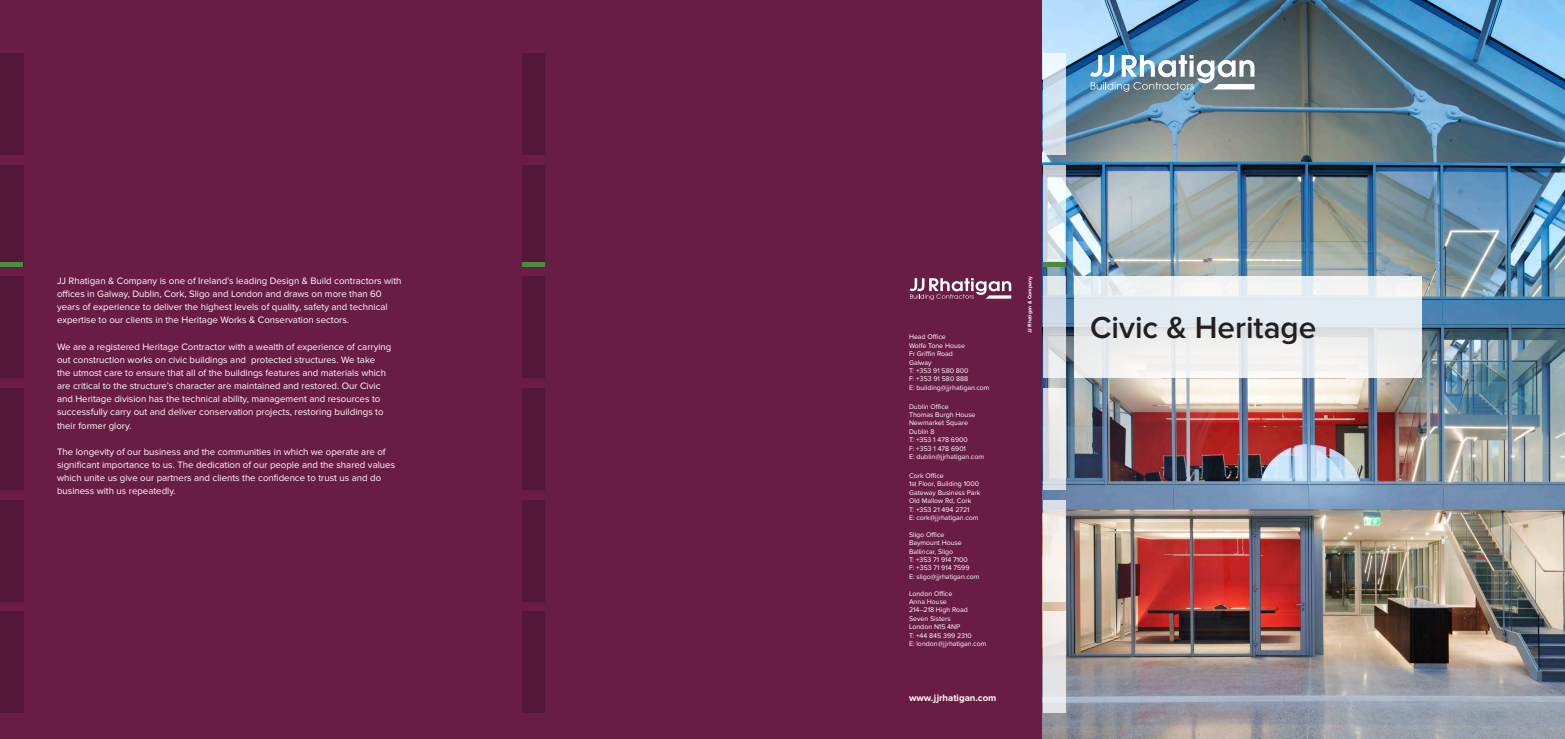
<style>
.page{position:relative;width:1565px;height:739px;background:#fff}
.page>*{position:absolute;margin:0;border:0;box-sizing:border-box;transform-origin:0 0}
.t1{font:600 31.5px "Proxima Nova";color:#231f20}
.t2{font:9.62px/13.1px "Proxima Nova";color:#fff}
.Small_Body_Text{font:700 9.62px "Proxima Nova";color:#fff}
.Small_Body_Text-2{font:7px/8.4px "Proxima Nova";color:#fff}
.List_Heading{font:7px "Proxima Nova";color:#fff}
.Sidebar_Rhatigan{font:700 5.25px "Proxima Nova";color:#fff}
</style>
<div class="page">
<div style="left:0;top:0;width:522px;height:739px;background:#691d44"></div>
<div style="left:0;top:611px;width:23px;height:102px;background:#551738"></div>
<div style="left:0;top:500px;width:23px;height:101px;background:#551738"></div>
<div style="left:0;top:388px;width:23px;height:102px;background:#551738"></div>
<div style="left:0;top:276px;width:23px;height:102px;background:#551738"></div>
<div style="left:0;top:165px;width:23px;height:101px;background:#551738"></div>
<div style="left:0;top:53px;width:23px;height:102px;background:#551738"></div>
<div style="left:0;top:261px;width:23px;height:5px;background:#4b8b3f"></div>
<div style="left:522px;top:0;width:521px;height:739px;background:#691d44"></div>
<div style="left:522px;top:611px;width:22px;height:102px;background:#551738"></div>
<div style="left:522px;top:500px;width:22px;height:101px;background:#551738"></div>
<div style="left:522px;top:388px;width:22px;height:102px;background:#551738"></div>
<div style="left:522px;top:276px;width:22px;height:102px;background:#551738"></div>
<div style="left:522px;top:165px;width:22px;height:101px;background:#551738"></div>
<div style="left:522px;top:53px;width:22px;height:102px;background:#551738"></div>
<div style="left:522px;top:261px;width:22px;height:5px;background:#4b8b3f"></div>
<img style="left:1043px;top:0;width:522px;height:739px">
<svg style="left:1043px;top:53px;width:22px;height:102px"></svg>
<svg style="left:1043px;top:165px;width:22px;height:96px"></svg>
<svg style="left:1043px;top:276px;width:22px;height:102px;background:#d5dde4"></svg>
<svg style="left:1043px;top:388px;width:22px;height:102px;background:#e1e4e6"></svg>
<svg style="left:1043px;top:500px;width:22px;height:101px;background:#f1ece8"></svg>
<div style="left:1043px;top:611px;width:22px;height:102px;background:linear-gradient(to right,#e8e6e6,#eae7e6)"></div>
<div style="left:1043px;top:261px;width:22px;height:5px;background:#4b8b3f"></div>
<svg style="left:1074px;top:276px;width:347px;height:102px;fill:#ebedf2"></svg>
<svg style="left:1090px;top:55px;width:164px;height:37px"></svg>
<svg style="left:909px;top:278px;width:102px;height:22px"></svg>
<p class="t2" style="left:57px;top:274px;width:346px">JJ Rhatigan &amp; Company is one of Ireland’s leading Design &amp; Build contractors with offices in Galway, Dublin, Cork, Sligo and London and draws on more than 60 years of experience to deliver the highest levels of quality, safety and technical expertise to our clients in the Heritage Works &amp; Conservation sectors.</p>
<p class="t2" style="left:57px;top:340px;width:336px">We are a registered Heritage Contractor with a wealth of experience of carrying out construction works on civic buildings and protected structures. We take<br>the utmost care to ensure that all of the buildings features and materials which are critical to the structure’s character are maintained and restored. Our Civic and Heritage division has the technical ability, management and resources to successfully carry out and deliver conservation projects, restoring buildings to their former glory.</p>
<p class="t2" style="left:57px;top:445px;width:340px">The longevity of our business and the communities in which we operate are of significant importance to us. The dedication of our people and the shared values which unite us give our partners and clients the confidence to trust us and do business with us repeatedly.</p>
<p class="List_Heading" style="left:909px;top:333px;width:38px">Head Office</p>
<p class="Small_Body_Text-2" style="left:909px;top:341px;width:58px">Wolfe Tone House</p>
<p class="Small_Body_Text-2" style="left:909px;top:350px;width:45px">Fr Griffin Road</p>
<p class="Small_Body_Text-2" style="left:909px;top:358px;width:24px">Galway</p>
<p class="Small_Body_Text-2" style="left:909px;top:366px;width:61px">T: +353 91 580 800</p>
<p class="Small_Body_Text-2" style="left:909px;top:375px;width:61px">F: +353 91 580 888</p>
<p class="Small_Body_Text-2" style="left:909px;top:383px;width:82px">E: building@jjrhatigan.com</p>
<p class="List_Heading" style="left:909px;top:402px;width:41px">Dublin Office</p>
<p class="Small_Body_Text-2" style="left:909px;top:410px;width:68px">Thomas Burgh House<br>Newmarket Square<br>Dublin 8</p>
<p class="Small_Body_Text-2" style="left:909px;top:436px;width:60px">T: +353 1 478 6900</p>
<p class="Small_Body_Text-2" style="left:909px;top:444px;width:58px">F: +353 1 478 6901</p>
<p class="Small_Body_Text-2" style="left:909px;top:452px;width:77px">E: dublin@jjrhatigan.com</p>
<p class="List_Heading" style="left:909px;top:471px;width:36px">Cork Office</p>
<p class="Small_Body_Text-2" style="left:909px;top:480px;width:73px">1st Floor, Building 1000<br>Gateway Business Park<br>Old Mallow Rd, Cork</p>
<p class="Small_Body_Text-2" style="left:909px;top:505px;width:62px">T: +353 21 494 2721</p>
<p class="Small_Body_Text-2" style="left:909px;top:513px;width:71px">E: cork@jjrhatigan.com</p>
<p class="List_Heading" style="left:909px;top:530px;width:37px">Sligo Office</p>
<p class="Small_Body_Text-2" style="left:909px;top:539px;width:54px">Baymount House</p>
<p class="Small_Body_Text-2" style="left:909px;top:547px;width:46px">Ballincar, Sligo</p>
<p class="Small_Body_Text-2" style="left:909px;top:555px;width:60px">T: +353 71 914 7100</p>
<p class="Small_Body_Text-2" style="left:909px;top:564px;width:62px">F: +353 71 914 7599</p>
<p class="Small_Body_Text-2" style="left:909px;top:572px;width:72px">E: sligo@jjrhatigan.com</p>
<p class="List_Heading" style="left:909px;top:589px;width:45px">London Office</p>
<p class="Small_Body_Text-2" style="left:909px;top:597px;width:39px">Anna House</p>
<p class="Small_Body_Text-2" style="left:909px;top:606px;width:60px">214–218 High Road<br>Seven Sisters<br>London N15 4NP</p>
<p class="Small_Body_Text-2" style="left:909px;top:631px;width:64px">T: +44 845 399 2310</p>
<p class="Small_Body_Text-2" style="left:909px;top:639px;width:79px">E: london@jjrhatigan.com</p>
<p class="Small_Body_Text" style="left:909px;top:692px;width:89px">www.jjrhatigan.com</p>
<p class="Sidebar_Rhatigan" style="left:1026px;top:333px;width:58px;rotate:-90deg">JJ Rhatigan &amp; Company</p>
<p class="t1" style="left:1090px;top:310px;width:228px">Civic &amp; Heritage</p>
</div>
